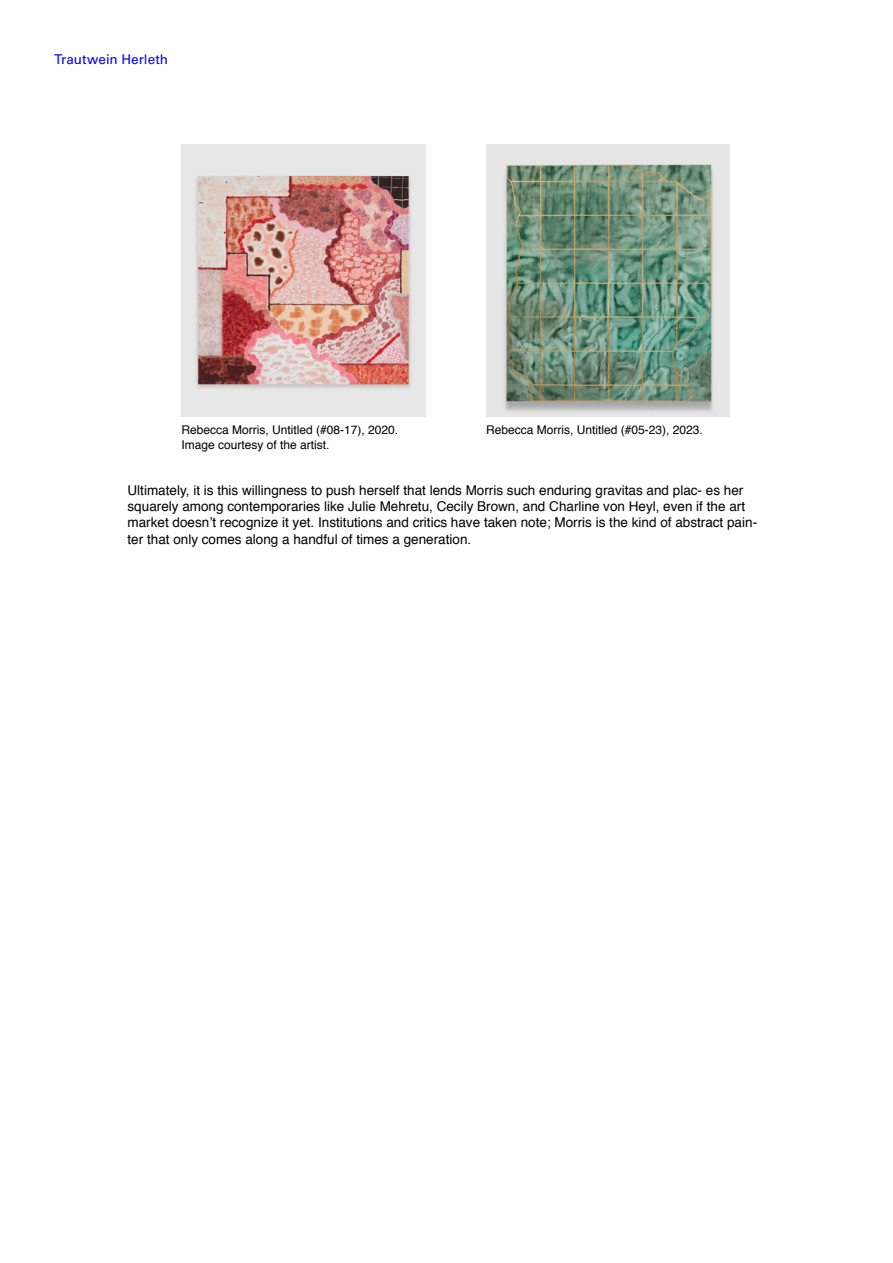
<style>
.page{position:relative;width:893px;height:1263px;background:#fff}
.page>*{position:absolute;margin:0;border:0;box-sizing:border-box;transform-origin:0 0}
.t1{font:13.5px/16.2px "Helvetica";color:#000}
.t2{font:13.5px "Univers LT Std";color:#00f}
.t3{font:12px/14.4px "Helvetica";color:#000}
</style>
<div class="page">
<img style="left:181px;top:145px;width:244px;height:272px">
<img style="left:486px;top:145px;width:244px;height:272px">
<p class="t2" style="left:54px;top:51px;width:116px">Trautwein Herleth</p>
<p class="t3" style="left:181px;top:423px;width:218px">Rebecca Morris, Untitled (#08-17), 2020.<br>Image courtesy of the artist.</p>
<p class="t3" style="left:486px;top:423px;width:218px">Rebecca Morris, Untitled (#05-23), 2023.</p>
<p class="t1" style="left:128px;top:482px;width:631px">Ultimately, it is this willingness to push herself that lends Morris such enduring gravitas and plac- es her squarely among contemporaries like Julie Mehretu, Cecily Brown, and Charline von Heyl, even if the art market doesn’t recognize it yet. Institutions and critics have taken note; Morris is the kind of abstract pain&shy;ter that only comes along a handful of times a generation.</p>
</div>
